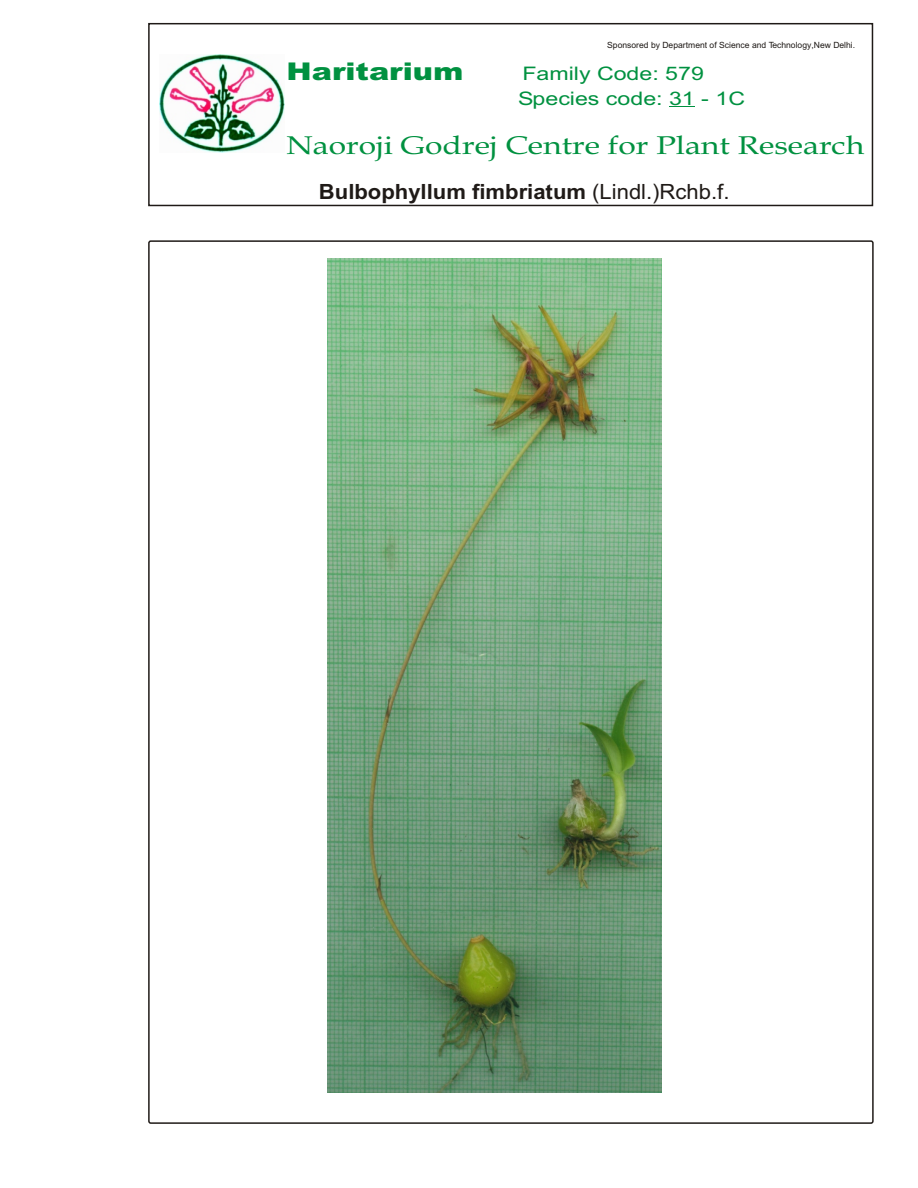
<style>
.page{position:relative;width:918px;height:1188px;background:#fff}
.page>*{position:absolute;margin:0;border:0;box-sizing:border-box;transform-origin:0 0}
.t1{font:25.65px "Book Antiqua";color:#009140;scale:1.24 1}
.t2{font:900 24.45px "Arial";color:#009140;scale:1.24 1}
.t3{font:700 21px "Arial";color:#1f1a17;scale:1.05 1}
.t4{font:18.6px/24.5px "Arial";color:#009140;scale:1.24 1}
.t5{font:8.55px "Arial";color:#1f1a17}
.s1{font-weight:400}
</style>
<div class="page">
<svg style="left:669px;top:106px;width:26px;height:1px"></svg>
<img style="left:160px;top:55px;width:124px;height:97px">
<div style="left:148px;top:23px;width:725px;height:183px;border:2px solid #1f1a17"></div>
<img style="left:327px;top:259px;width:335px;height:833px">
<p class="t5" style="left:607px;top:42px;width:250px">Sponsored by Department of Science and Technology,New Delhi.</p>
<h2 class="t2" style="left:287px;top:63px;width:144px">Haritarium</h2>
<h3 class="t4" style="left:518px;top:63px;width:184px">Family Code: 579<br>Species code: 31 - 1C</h3>
<h1 class="t1" style="left:287px;top:136px;width:467px">Naoroji Godrej Centre for Plant Research</h1>
<h3 class="t3" style="left:319px;top:184px;width:393px">Bulbophyllum fimbriatum <span class="s1">(Lindl.)Rchb.f.</span></h3>
</div>
